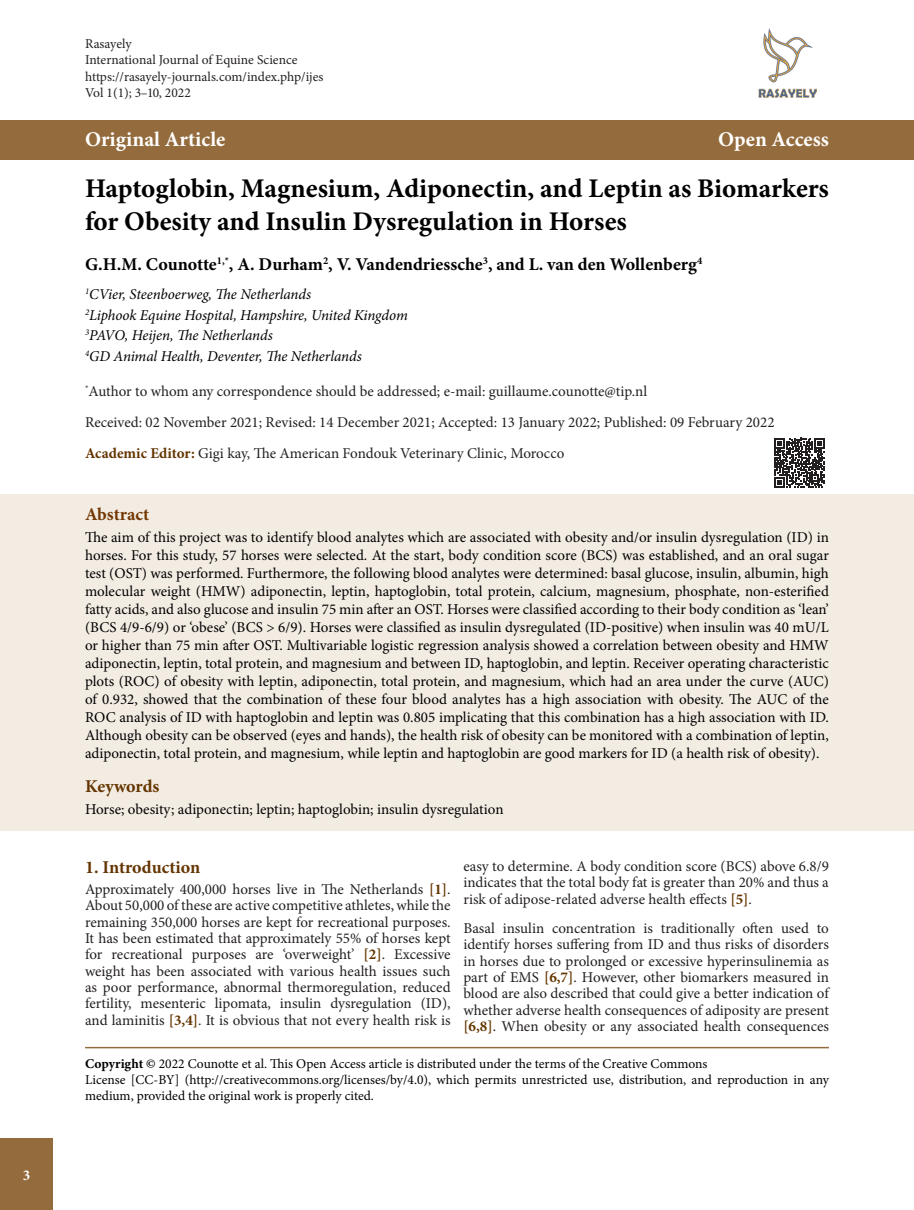
<style>
.page{position:relative;width:914px;height:1210px;background:#fff}
.page>*{position:absolute;margin:0;border:0;box-sizing:border-box;transform-origin:0 0}
.t1{font:700 27px/32.4px "Minion Pro";color:#000}
.t2{font:700 21px "Minion Pro";color:#fff}
.t3{font:700 18px "Minion Pro";color:#000}
.t4{font:700 18px "Minion Pro";letter-spacing:-.005em;color:#643501}
.t5{font:700 18px "Minion Pro";color:#723702}
.t6{font:15px/18px "Minion Pro";color:#000;text-align:justify}
.t7{font:15px/16.4px "Minion Pro";color:#231f20;text-align:justify}
.t8{font:italic 15px/20.7px "Minion Pro";letter-spacing:-.01em;color:#000}
.t9{font:700 15px "Minion Pro";color:#fff}
.t10{font:13.5px/16.2px "Minion Pro";color:#000}
.t11{font:13.5px/16.2px "Minion Pro";letter-spacing:-.005em;color:#231f20}
.s1{font-weight:700;color:#643501}
.s2{font-weight:700}
</style>
<div class="page">
<hr style="left:85px;top:1047px;width:744px;height:1px;background:#946b3c">
<div style="left:0;top:493px;width:914px;height:337px;background:#f3ece3"></div>
<div style="left:0;top:120px;width:914px;height:39px;background:#946b3c"></div>
<img style="left:758px;top:28px;width:59px;height:70px">
<div style="left:0;top:1138px;width:53px;height:72px;background:#946b3c"></div>
<svg style="left:774px;top:438px;width:50px;height:49px"></svg>
<p class="t9" style="left:23px;top:1164px;width:9px">3</p>
<p class="t11" style="left:85px;top:36px;width:240px">Rasayely<br>International Journal of Equine Science https://rasayely-journals.com/index.php/ijes<br>Vol 1(1); 3–10, 2022</p>
<h2 class="t2" style="left:85px;top:124px;width:142px">Original Article</h2>
<h2 class="t2" style="left:718px;top:124px;width:112px">Open Access</h2>
<h1 class="t1" style="left:85px;top:172px;width:745px">Haptoglobin, Magnesium, Adiponectin, and Leptin as Biomarkers for Obesity and Insulin Dysregulation in Horses</h1>
<p class="t3" style="left:85px;top:251px;width:618px">G.H.M. Counotte<sup>1,*</sup>, A. Durham<sup>2</sup>, V. Vandendriessche<sup>3</sup>, and L. van den Wollenberg<sup>4</sup></p>
<p class="t8" style="left:85px;top:284px;width:324px"><sup>1</sup>CVier, Steenboerweg, The Netherlands<br><sup>2</sup>Liphook Equine Hospital, Hampshire, United Kingdom <sup>3</sup>PAVO, Heijen, The Netherlands<br><sup>4</sup>GD Animal Health, Deventer, The Netherlands</p>
<p class="t7" style="left:85px;top:376px;width:691px;line-height:30.8px;text-align:left"><sup>*</sup>Author to whom any correspondence should be addressed; e-mail: guillaume.counotte@tip.nl<br>Received: 02 November 2021; Revised: 14 December 2021; Accepted: 13 January 2022; Published: 09 February 2022<br><span class="s1">Academic Editor:</span> Gigi kay, The American Fondouk Veterinary Clinic, Morocco</p>
<p class="t5" style="left:85px;top:501px;width:66px">Abstract</p>
<p class="t6" style="left:85px;top:528px;width:745px">The aim of this project was to identify blood analytes which are associated with obesity and/or insulin dysregulation (ID) in horses. For this study, 57 horses were selected. At the start, body condition score (BCS) was established, and an oral sugar test (OST) was performed. Furthermore, the following blood analytes were determined: basal glucose, insulin, albumin, high molecular weight (HMW) adiponectin, leptin, haptoglobin, total protein, calcium, magnesium, phosphate, non-esterified fatty acids, and also glucose and insulin 75 min after an OST. Horses were classified according to their body condition as ‘lean’ (BCS 4/9-6/9) or ‘obese’ (BCS &gt; 6/9). Horses were classified as insulin dysregulated (ID-positive) when insulin was 40 mU/L or higher than 75 min after OST. Multivariable logistic regression analysis showed a correlation between obesity and HMW adiponectin, leptin, total protein, and magnesium and between ID, haptoglobin, and leptin. Receiver operating characteristic plots (ROC) of obesity with leptin, adiponectin, total protein, and magnesium, which had an area under the curve (AUC) of 0.932, showed that the combination of these four blood analytes has a high association with obesity. The AUC of the ROC analysis of ID with haptoglobin and leptin was 0.805 implicating that this combination has a high association with ID.<br>Although obesity can be observed (eyes and hands), the health risk of obesity can be monitored with a combination of leptin, adiponectin, total protein, and magnesium, while leptin and haptoglobin are good markers for ID (a health risk of obesity).</p>
<p class="t4" style="left:85px;top:774px;width:76px">Keywords</p>
<p class="t6" style="left:85px;top:800px;width:420px">Horse; obesity; adiponectin; leptin; haptoglobin; insulin dysregulation</p>
<p class="t4" style="left:85px;top:855px;width:117px">1. Introduction</p>
<p class="t7" style="left:85px;top:881px;width:367px">Approximately 400,000 horses live in The Netherlands <span class="s1">[1]</span>.<br>About 50,000 of these are active competitive athletes, while the remaining 350,000 horses are kept for recreational purposes.<br>It has been estimated that approximately 55% of horses kept for recreational purposes are ‘overweight’ <span class="s1">[2]</span>. Excessive weight has been associated with various health issues such as poor performance, abnormal thermoregulation, reduced fertility, mesenteric lipomata, insulin dysregulation (ID), and laminitis <span class="s1">[3,4]</span>. It is obvious that not every health risk is</p>
<p class="t7" style="left:463px;top:858px;width:367px">easy to determine. A body condition score (BCS) above 6.8/9 indicates that the total body fat is greater than 20% and thus a risk of adipose-related adverse health effects <span class="s1">[5]</span>.</p>
<p class="t7" style="left:463px;top:920px;width:367px">Basal insulin concentration is traditionally often used to identify horses suffering from ID and thus risks of disorders in horses due to prolonged or excessive hyperinsulinemia as part of EMS <span class="s1">[6,7]</span>. However, other biomarkers measured in blood are also described that could give a better indication of whether adverse health consequences of adiposity are present <span class="s1">[6,8]</span>. When obesity or any associated health consequences</p>
<p class="t10" style="left:85px;top:1055px;width:745px"><span class="s2">Copyright ©</span> 2022 Counotte et al. This Open Access article is distributed under the terms of the Creative Commons<br>License [CC-BY] (http://creativecommons.org/licenses/by/4.0), which permits unrestricted use, distribution, and reproduction in any medium, provided the original work is properly cited.</p>
</div>
